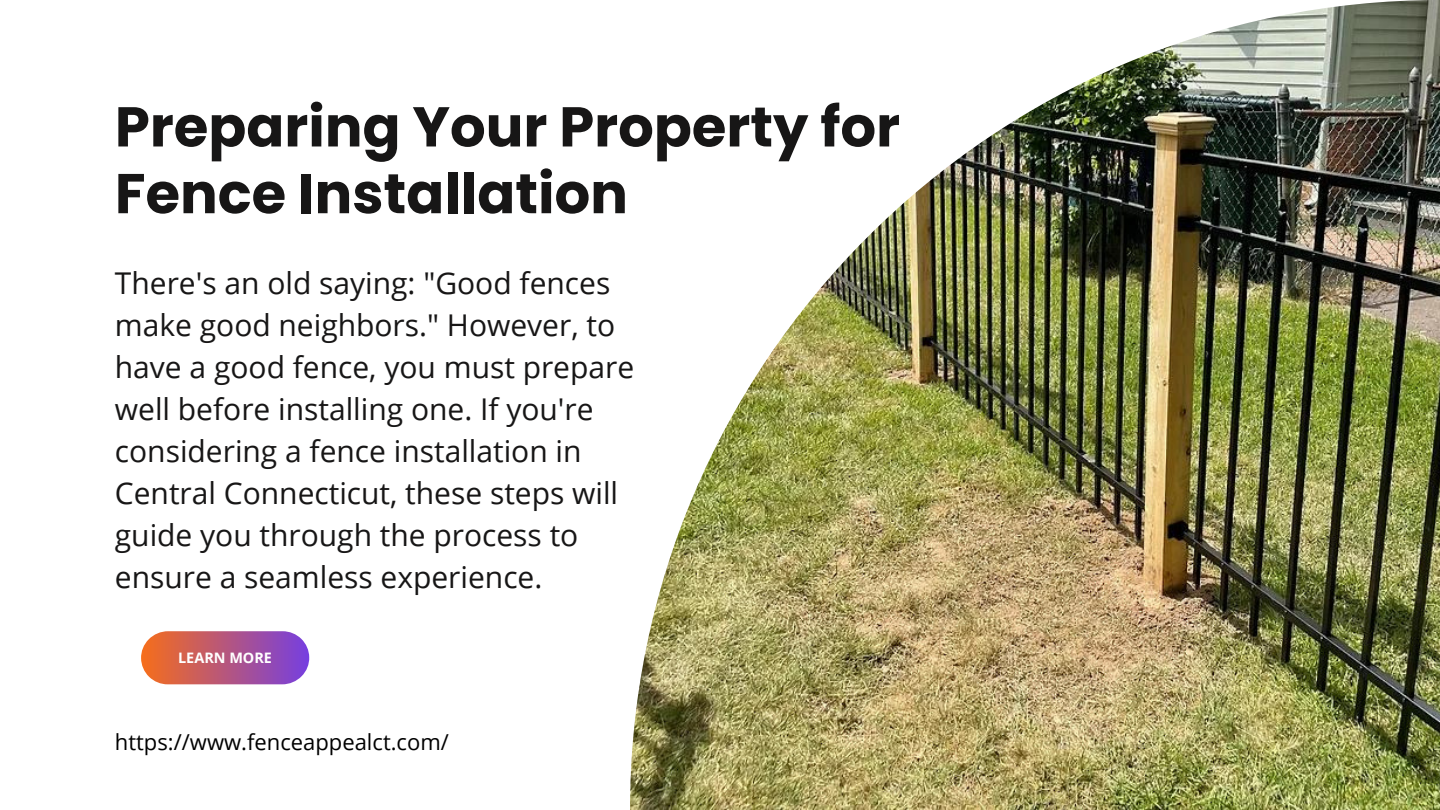
<style>
.page{position:relative;width:1440px;height:810px;background:#fff}
.page>*{position:absolute;margin:0;border:0;box-sizing:border-box;transform-origin:0 0}
.t1{font:700 56px/66.8px "Poppins";color:#171616}
.t2{font:30px/42px "Open Sans";color:#171616}
.t3{font:22px "Open Sans";color:#000}
.t4{font:700 14.4px "Open Sans";color:#fff}
</style>
<div class="page">
<img style="left:630px;top:0;width:810px;height:810px">
<svg style="left:141px;top:631px;width:168px;height:53px;background:#bb6286"></svg>
<p class="t1" style="left:115px;top:93px;width:787px">Preparing Your Property for<br>Fence Installation</p>
<p class="t2" style="left:115px;top:261px;width:521px">There's an old saying: "Good fences make good neighbors." However, to have a good fence, you must prepare well before installing one. If you're considering a fence installation in Central Connecticut, these steps will guide you through the process to ensure a seamless experience.</p>
<p class="t4" style="left:178px;top:648px;width:95px">LEARN MORE</p>
<p class="t3" style="left:115px;top:727px;width:336px">https://www.fenceappealct.com/</p>
</div>
